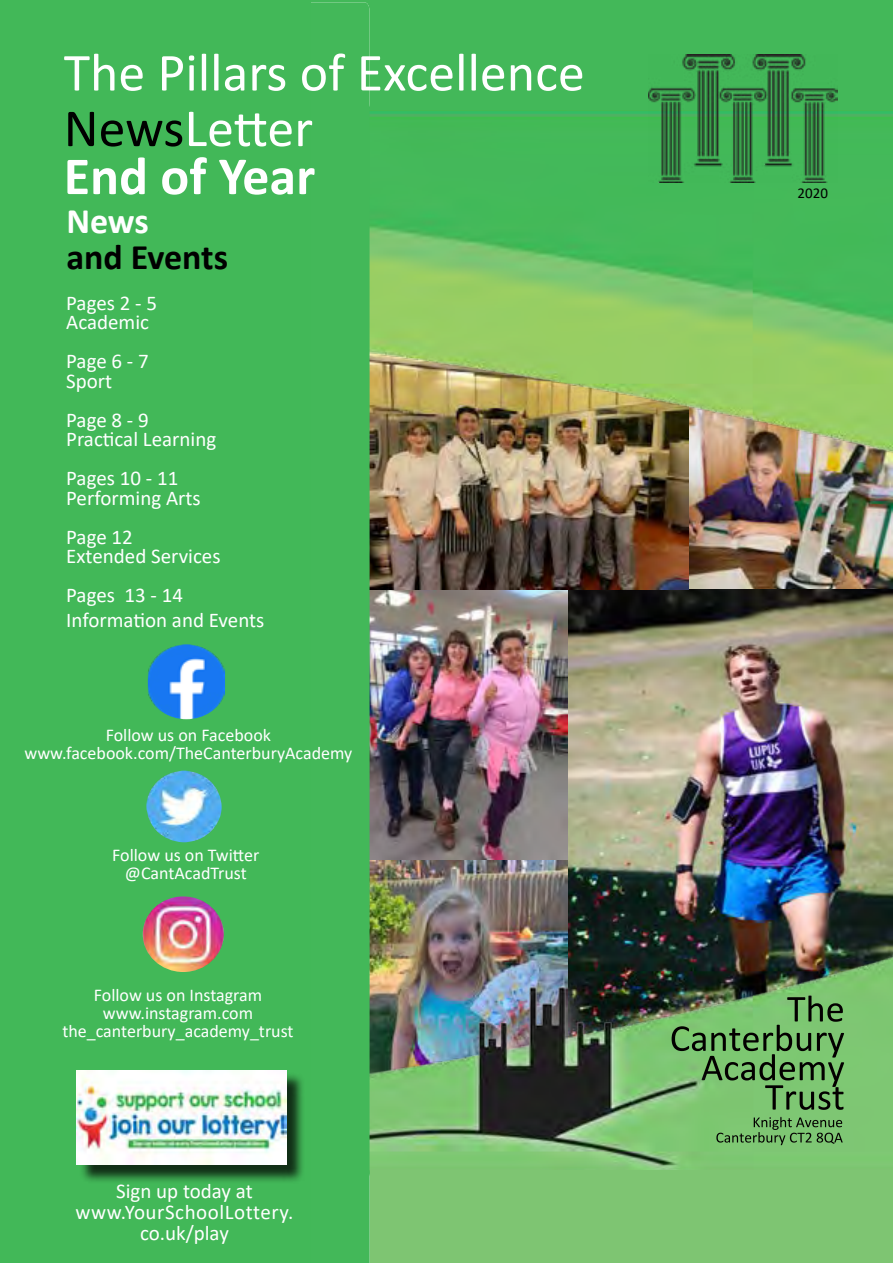
<style>
.page{position:relative;width:893px;height:1263px;background:#fff}
.page>*{position:absolute;margin:0;border:0;box-sizing:border-box;transform-origin:0 0}
.t1{font:54px/55.7px "Calibri";color:#fff}
.t2{font:700 54px "Calibri";color:#fff}
.t3{font:700 36px "Calibri";color:#000}
.t4{font:700 36px "Calibri";color:#fff}
.t5{font:21px/19.5px "Calibri";color:#fff}
.t6{font:18px/18px "Calibri";color:#fff;text-align:center}
.t7{font:15px "Calibri";color:#000}
.s1{color:#000}
</style>
<div class="page">
<img style="left:370px;top:110px;width:523px;height:1060px">
<div style="left:310px;top:0;width:583px;height:110px;background:#43b859"></div>
<div style="left:310px;top:110px;width:60px;height:1060px;background:#43b859"></div>
<div style="left:310px;top:2px;width:60px;height:108px;background:#43b859"></div>
<div style="left:310px;top:1170px;width:60px;height:93px;background:#43b859"></div>
<div style="left:0;top:0;width:310px;height:1263px;background:#42b858"></div>
<img style="left:146px;top:771px;width:76px;height:71px">
<div style="left:79px;top:1073px;width:225px;height:111px;background:#000;opacity:.75"></div>
<img style="left:77px;top:1070px;width:209px;height:95px">
<img style="left:648px;top:54px;width:189px;height:129px">
<img style="left:143px;top:896px;width:81px;height:76px">
<img style="left:148px;top:644px;width:77px;height:75px">
<h1 class="t1" style="left:64px;top:43px;width:523px">The Pillars of Excellence<br><span class="s1">News</span>Letter</h1>
<h1 class="t2" style="left:64px;top:138px;width:253px">End of Year</h1>
<h2 class="t4" style="left:66px;top:196px;width:84px">News</h2>
<h2 class="t3" style="left:66px;top:232px;width:163px">and Events</h2>
<p class="t5" style="left:66px;top:292px;width:92px">Pages 2 - 5<br>Academic</p>
<p class="t5" style="left:66px;top:351px;width:84px">Page 6 - 7<br>Sport</p>
<p class="t5" style="left:66px;top:409px;width:152px">Page 8 - 9<br>Practical Learning</p>
<p class="t5" style="left:66px;top:468px;width:136px">Pages 10 - 11<br>Performing Arts</p>
<p class="t5" style="left:66px;top:526px;width:156px">Page 12<br>Extended Services</p>
<p class="t5" style="left:66px;top:582px;width:200px;line-height:25.2px">Pages 13 - 14<br>Information and Events</p>
<p class="t6" style="left:24px;top:726px;width:329px">Follow us on Facebook www.facebook.com/TheCanterburyAcademy</p>
<p class="t6" style="left:112px;top:845px;width:149px">Follow us on Twitter @CantAcadTrust</p>
<p class="t6" style="left:62px;top:985px;width:233px">Follow us on Instagram www.instagram.com the_canterbury_academy_trust</p>
<p class="t5" style="left:75px;top:1180px;width:220px;line-height:21px;text-align:center">Sign up today at www.YourSchoolLottery. co.uk/play</p>
<p class="t7" style="left:798px;top:182px;width:32px">2020</p>
</div>
